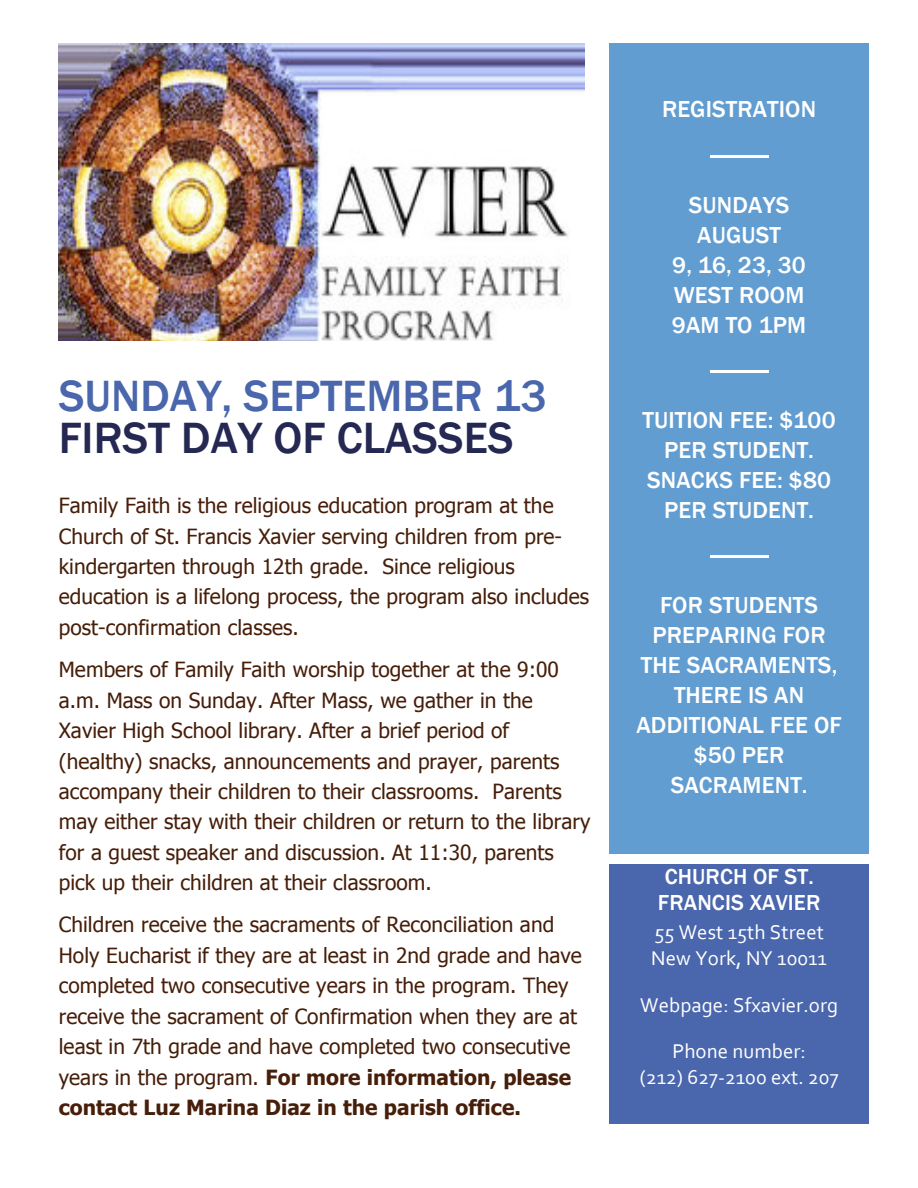
<style>
.page{position:relative;width:918px;height:1188px;background:#fff}
.page>*{position:absolute;margin:0;border:0;box-sizing:border-box;transform-origin:0 0}
.t1{font:500 45px/41.7px "Franklin Gothic";color:#4a66ac}
.t2{font:500 23.7px/30px "Franklin Gothic";letter-spacing:.005em;color:#fff;text-align:center}
.t3{font:500 22.35px/25.5px "Franklin Gothic";letter-spacing:.005em;color:#fff;text-align:center}
.t4{font:20.85px/30.5px "Tahoma";letter-spacing:.005em;color:#461e09}
.t5{font:20.85px/25.5px "Corbel";letter-spacing:.005em;color:#fff}
.s1{color:#242852}
.s2{font-weight:700}
</style>
<div class="page">
<div style="left:610px;top:43px;width:259px;height:810px;background:#629dd1"></div>
<hr style="left:710px;top:155px;width:58px;height:2px;background:#fff">
<hr style="left:710px;top:370px;width:58px;height:3px;background:#fff">
<hr style="left:710px;top:556px;width:58px;height:2px;background:#fff">
<div style="left:610px;top:864px;width:259px;height:259px;background:#4a66ac"></div>
<img style="left:59px;top:43px;width:525px;height:298px">
<p class="t1" style="left:59px;top:375px;width:490px">SUNDAY, SEPTEMBER 13<br><span class="s1">FIRST DAY OF CLASSES</span></p>
<p class="t4" style="left:59px;top:489px;width:532px">Family Faith is the religious education program at the Church of St. Francis Xavier serving children from pre&shy;kindergarten through 12th grade. Since religious education is a lifelong process, the program also includes post-confirmation classes.</p>
<p class="t4" style="left:59px;top:653px;width:533px">Members of Family Faith worship together at the 9:00 a.m. Mass on Sunday. After Mass, we gather in the Xavier High School library. After a brief period of (healthy) snacks, announcements and prayer, parents accompany their children to their classrooms. Parents may either stay with their children or return to the library for a guest speaker and discussion. At 11:30, parents pick up their children at their classroom.</p>
<p class="t4" style="left:59px;top:909px;width:525px">Children receive the sacraments of Reconciliation and Holy Eucharist if they are at least in 2nd grade and have completed two consecutive years in the program. They receive the sacrament of Confirmation when they are at least in 7th grade and have completed two consecutive years in the program. <span class="s2">For more information, please contact Luz Marina Diaz in the parish office.</span></p>
<p class="t2" style="left:662px;top:95px;width:156px">REGISTRATION</p>
<p class="t2" style="left:672px;top:190px;width:136px">SUNDAYS<br>AUGUST<br>9, 16, 23, 30<br>WEST ROOM<br>9AM TO 1PM</p>
<p class="t2" style="left:643px;top:405px;width:195px">TUITION FEE: $100<br>PER STUDENT.<br>SNACKS FEE: $80<br>PER STUDENT.</p>
<p class="t2" style="left:637px;top:591px;width:207px">FOR STUDENTS<br>PREPARING FOR<br>THE SACRAMENTS,<br>THERE IS AN<br>ADDITIONAL FEE OF $50 PER<br>SACRAMENT.</p>
<p class="t3" style="left:658px;top:864px;width:164px">CHURCH OF ST.<br>FRANCIS XAVIER</p>
<p class="t5" style="left:651px;top:919px;width:177px">55 West 15th Street<br>New York, NY 10011</p>
<p class="t5" style="left:640px;top:991px;width:200px">Webpage: Sfxavier.org</p>
<p class="t5" style="left:640px;top:1038px;width:200px;text-align:center">Phone number:<br>(212) 627--‐2100 ext. 207</p>
</div>
